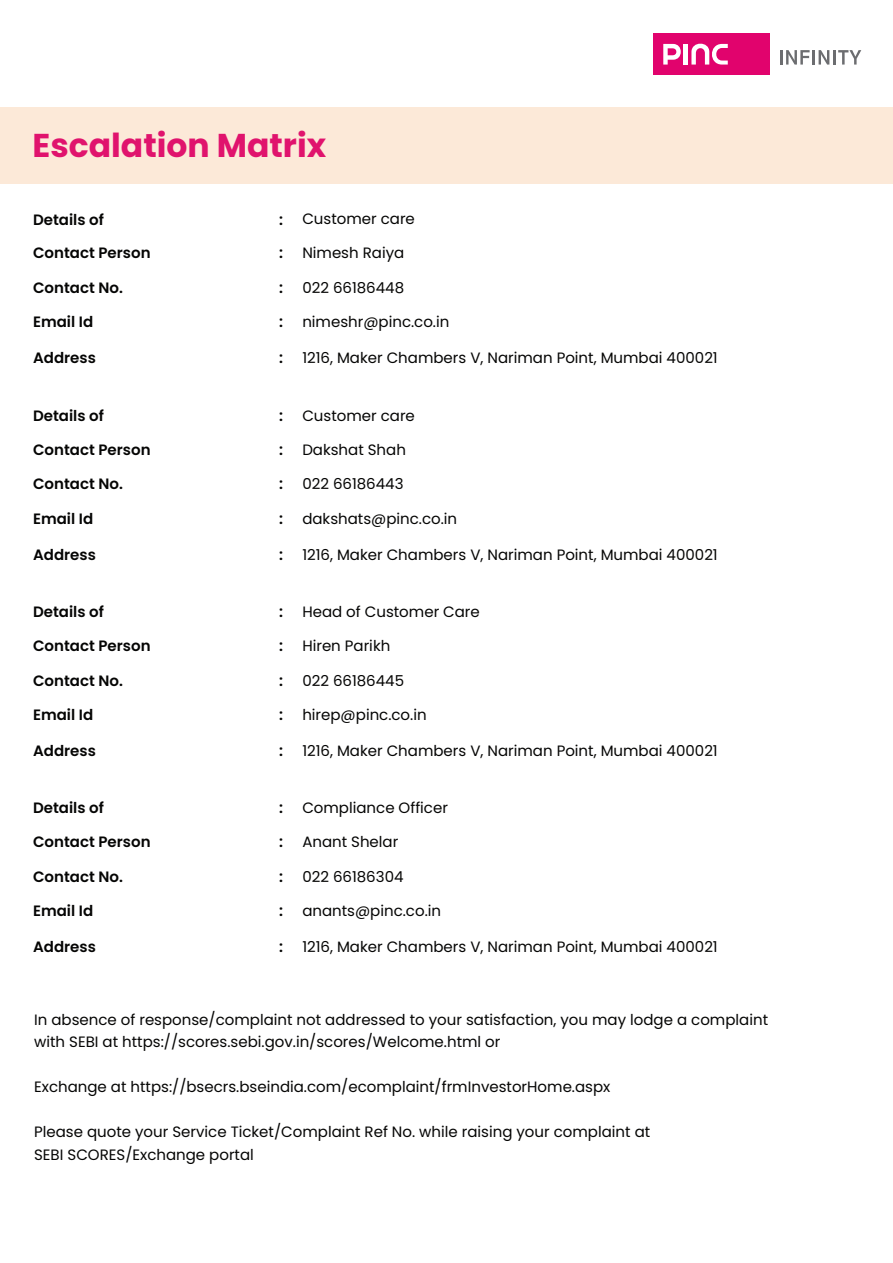
<style>
.page{position:relative;width:893px;height:1263px;background:#fff}
.page>*{position:absolute;margin:0;border:0;box-sizing:border-box;transform-origin:0 0}
.t1{font:700 33px "Poppins";color:#e0136d}
.t2{font:15px/22.5px "Poppins";color:#050504}
.t3{font:600 15px "Poppins";color:#050504}
</style>
<div class="page">
<div style="left:0;top:108px;width:893px;height:76px;background:#fce9d8"></div>
<hr style="left:780px;top:50px;width:3px;height:15px;background:#6c6d70">
<svg style="left:786px;top:50px;width:75px;height:15px"></svg>
<div style="left:653px;top:34px;width:116px;height:41px;background:#e1036d"></div>
<hr style="left:684px;top:44px;width:4px;height:21px;background:#fff">
<svg style="left:691px;top:43px;width:37px;height:22px"></svg>
<svg style="left:663px;top:44px;width:18px;height:21px"></svg>
<h1 class="t1" style="left:33px;top:126px;width:295px">Escalation Matrix</h1>
<p class="t3" style="left:33px;top:211px;width:72px">Details of</p>
<p class="t3" style="left:279px;top:211px;width:5px">:</p>
<p class="t2" style="left:302px;top:208px;width:114px">Customer care</p>
<p class="t3" style="left:33px;top:245px;width:119px">Contact Person</p>
<p class="t2" style="left:302px;top:242px;width:103px">Nimesh Raiya</p>
<p class="t3" style="left:33px;top:279px;width:91px">Contact No.</p>
<p class="t2" style="left:302px;top:276px;width:103px">022 66186448</p>
<p class="t3" style="left:33px;top:313px;width:62px">Email Id</p>
<p class="t2" style="left:302px;top:311px;width:149px">nimeshr@pinc.co.in</p>
<p class="t3" style="left:33px;top:349px;width:64px">Address</p>
<p class="t2" style="left:302px;top:347px;width:417px">1216, Maker Chambers V, Nariman Point, Mumbai 400021</p>
<p class="t3" style="left:279px;top:244px;width:5px">:</p>
<p class="t3" style="left:279px;top:279px;width:5px">:</p>
<p class="t3" style="left:279px;top:313px;width:5px">:</p>
<p class="t3" style="left:279px;top:349px;width:5px">:</p>
<p class="t3" style="left:33px;top:407px;width:72px">Details of</p>
<p class="t3" style="left:279px;top:407px;width:5px">:</p>
<p class="t2" style="left:302px;top:404px;width:114px">Customer care</p>
<p class="t3" style="left:33px;top:441px;width:119px">Contact Person</p>
<p class="t2" style="left:302px;top:438px;width:105px">Dakshat Shah</p>
<p class="t3" style="left:33px;top:475px;width:91px">Contact No.</p>
<p class="t2" style="left:302px;top:473px;width:103px">022 66186443</p>
<p class="t3" style="left:33px;top:510px;width:62px">Email Id</p>
<p class="t2" style="left:302px;top:507px;width:156px">dakshats@pinc.co.in</p>
<p class="t3" style="left:33px;top:546px;width:64px">Address</p>
<p class="t2" style="left:302px;top:543px;width:417px">1216, Maker Chambers V, Nariman Point, Mumbai 400021</p>
<p class="t3" style="left:279px;top:441px;width:5px">:</p>
<p class="t3" style="left:279px;top:475px;width:5px">:</p>
<p class="t3" style="left:279px;top:510px;width:5px">:</p>
<p class="t3" style="left:279px;top:546px;width:5px">:</p>
<p class="t3" style="left:33px;top:603px;width:72px">Details of</p>
<p class="t3" style="left:279px;top:603px;width:5px">:</p>
<p class="t2" style="left:302px;top:601px;width:179px">Head of Customer Care</p>
<p class="t3" style="left:33px;top:637px;width:119px">Contact Person</p>
<p class="t2" style="left:302px;top:635px;width:90px">Hiren Parikh</p>
<p class="t3" style="left:33px;top:672px;width:91px">Contact No.</p>
<p class="t2" style="left:302px;top:669px;width:103px">022 66186445</p>
<p class="t3" style="left:33px;top:706px;width:62px">Email Id</p>
<p class="t2" style="left:302px;top:704px;width:126px">hirep@pinc.co.in</p>
<p class="t3" style="left:33px;top:742px;width:64px">Address</p>
<p class="t2" style="left:302px;top:739px;width:417px">1216, Maker Chambers V, Nariman Point, Mumbai 400021</p>
<p class="t3" style="left:279px;top:637px;width:5px">:</p>
<p class="t3" style="left:279px;top:672px;width:5px">:</p>
<p class="t3" style="left:279px;top:706px;width:5px">:</p>
<p class="t3" style="left:279px;top:742px;width:5px">:</p>
<p class="t3" style="left:33px;top:799px;width:72px">Details of</p>
<p class="t3" style="left:279px;top:799px;width:5px">:</p>
<p class="t2" style="left:302px;top:797px;width:147px">Compliance Officer</p>
<p class="t3" style="left:33px;top:833px;width:119px">Contact Person</p>
<p class="t2" style="left:302px;top:831px;width:98px">Anant Shelar</p>
<p class="t3" style="left:33px;top:868px;width:91px">Contact No.</p>
<p class="t2" style="left:302px;top:865px;width:103px">022 66186304</p>
<p class="t3" style="left:33px;top:902px;width:62px">Email Id</p>
<p class="t2" style="left:302px;top:900px;width:140px">anants@pinc.co.in</p>
<p class="t2" style="left:302px;top:935px;width:417px">1216, Maker Chambers V, Nariman Point, Mumbai 400021</p>
<p class="t3" style="left:279px;top:833px;width:5px">:</p>
<p class="t3" style="left:279px;top:868px;width:5px">:</p>
<p class="t3" style="left:279px;top:902px;width:5px">:</p>
<p class="t3" style="left:279px;top:938px;width:5px">:</p>
<p class="t3" style="left:33px;top:938px;width:64px">Address</p>
<p class="t2" style="left:34px;top:1008px;width:735px">In absence of response/complaint not addressed to your satisfaction, you may lodge a complaint with SEBI at https://scores.sebi.gov.in/scores/Welcome.html or</p>
<p class="t2" style="left:34px;top:1076px;width:578px">Exchange at https://bsecrs.bseindia.com/ecomplaint/frmInvestorHome.aspx</p>
<p class="t2" style="left:34px;top:1121px;width:618px">Please quote your Service Ticket/Complaint Ref No. while raising your complaint at<br>SEBI SCORES/Exchange portal</p>
</div>
